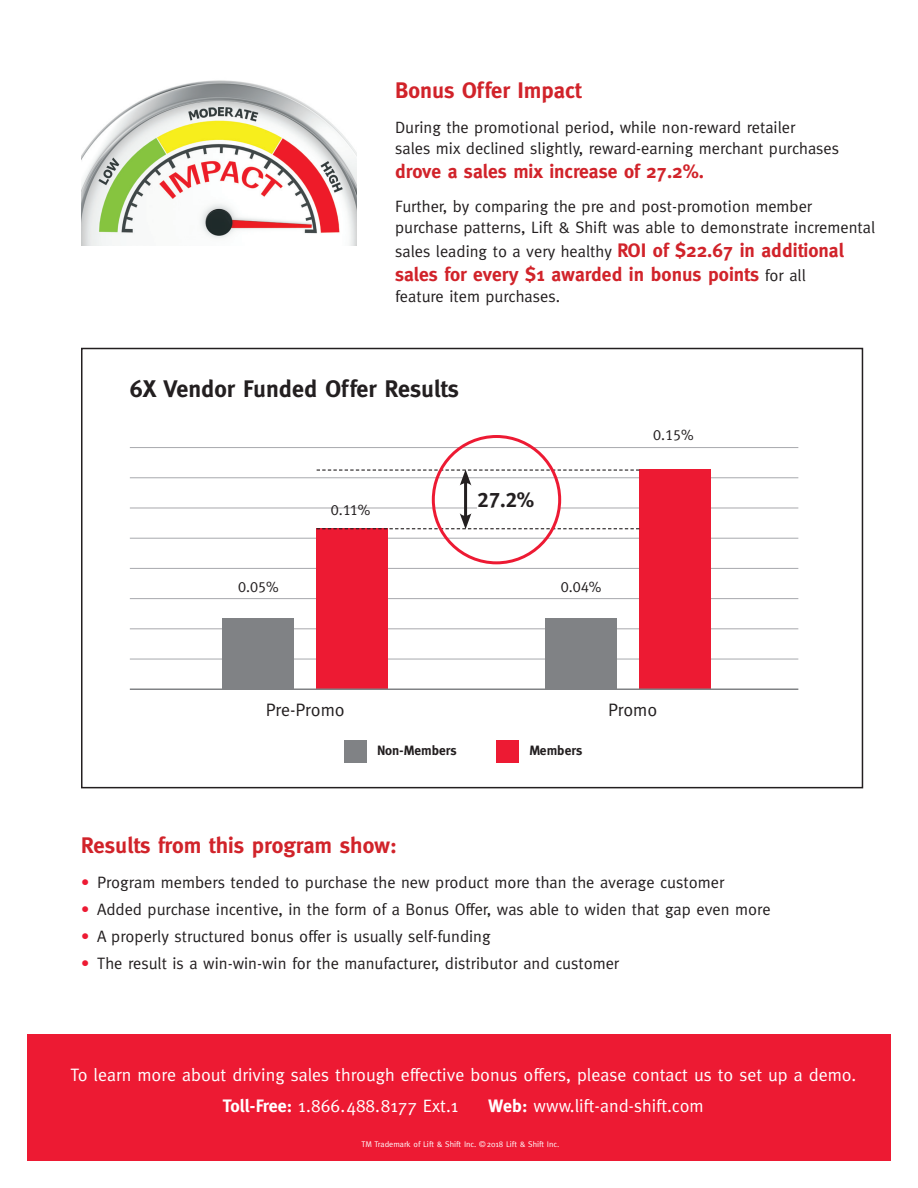
<style>
.page{position:relative;width:918px;height:1188px;background:#fff}
.page>*{position:absolute;margin:0;border:0;box-sizing:border-box;transform-origin:0 0}
.t1{font:700 24px "Meta";color:#231f20}
.t2{font:700 22.5px "Meta";color:#d1232a}
.t3{font:21px "Meta Bold Caps";color:#231f20}
.t4{font:700 19.5px "Meta";color:#d1232a}
.t5{font:18px "Meta";color:#fff}
.t6{font:18px "Meta";letter-spacing:-.01em;color:#231f20}
.t7{font:16.5px/21px "Meta";color:#231f20}
.t8{font:15px "Meta Caps";color:#231f20}
.t9{font:700 13.5px "Meta";color:#231f20}
.t10{font:8.25px "Meta";color:#fff}
.s1{font-weight:700;font-size:19.5px;color:#d1232a}
.s2{font-weight:400;font-size:16.5px;color:#231f20}
.s3{color:#ed1a33}
.s4{font-weight:700}
</style>
<div class="page">
<div style="left:27px;top:1035px;width:864px;height:126px;background:#ed1a33"></div>
<img style="left:82px;top:80px;width:275px;height:165px">
<div style="left:81px;top:348px;width:782px;height:440px;border:2px solid #231f20"></div>
<hr style="left:130px;top:659px;width:668px;height:1px;background:#a8a9ad">
<hr style="left:130px;top:629px;width:668px;height:1px;background:#a8a9ad">
<hr style="left:130px;top:598px;width:668px;height:1px;background:#a8a9ad">
<hr style="left:130px;top:568px;width:668px;height:1px;background:#a8a9ad">
<hr style="left:130px;top:538px;width:668px;height:1px;background:#a8a9ad">
<hr style="left:130px;top:508px;width:668px;height:1px;background:#a8a9ad">
<hr style="left:130px;top:478px;width:668px;height:1px;background:#a8a9ad">
<hr style="left:130px;top:447px;width:668px;height:1px;background:#a8a9ad">
<div style="left:223px;top:618px;width:71px;height:71px;background:#808285"></div>
<div style="left:317px;top:528px;width:71px;height:161px;background:#ed1a33"></div>
<div style="left:546px;top:618px;width:71px;height:71px;background:#808285"></div>
<div style="left:639px;top:470px;width:71px;height:219px;background:#ed1a33"></div>
<hr style="left:464px;top:480px;width:3px;height:39px;background:#231f20">
<div style="left:478px;top:480px;width:82px;height:38px;background:#fff"></div>
<hr style="left:130px;top:688px;width:668px;height:2px;background:#808285">
<svg style="left:317px;top:513px;width:322px;height:16px"></svg>
<svg style="left:317px;top:469px;width:322px;height:17px"></svg>
<div style="left:344px;top:740px;width:23px;height:23px;background:#808285"></div>
<div style="left:496px;top:740px;width:23px;height:23px;background:#ed1a33"></div>
<div style="left:432px;top:435px;width:129px;height:129px;border:3px solid #ed1a33;border-radius:50%"></div>
<p class="t2" style="left:395px;top:78px;width:188px">Bonus Offer Impact</p>
<p class="t7" style="left:395px;top:117px;width:446px">During the promotional period, while non-reward retailer<br>sales mix declined slightly, reward-earning merchant purchases</p>
<p class="t4" style="left:395px;top:160px;width:310px">drove a sales mix increase of 27.2%.</p>
<p class="t7" style="left:395px;top:196px;width:482px">Further, by comparing the pre and post-promotion member purchase patterns, Lift &amp; Shift was able to demonstrate incremental</p>
<p class="t7" style="left:395px;top:241px;width:450px">sales leading to a very healthy <span class="s1">ROI of $22.67 in additional</span></p>
<p class="t4" style="left:395px;top:263px;width:412px">sales for every $1 awarded in bonus points <span class="s2">for all</span></p>
<p class="t7" style="left:395px;top:286px;width:167px">feature item purchases.</p>
<p class="t1" style="left:130px;top:375px;width:331px">6X Vendor Funded Offer Results</p>
<p class="t8" style="left:331px;top:501px;width:41px">0.11%</p>
<p class="t3" style="left:478px;top:488px;width:58px">27.2%</p>
<p class="t8" style="left:238px;top:578px;width:42px">0.05%</p>
<p class="t8" style="left:561px;top:578px;width:42px">0.04%</p>
<p class="t8" style="left:653px;top:426px;width:42px">0.15%</p>
<p class="t6" style="left:266px;top:699px;width:81px">Pre-Promo</p>
<p class="t6" style="left:608px;top:699px;width:51px">Promo</p>
<p class="t9" style="left:377px;top:743px;width:81px">Non-Members</p>
<p class="t9" style="left:529px;top:743px;width:54px">Members</p>
<p class="t2" style="left:81px;top:832px;width:318px">Results from this program show:</p>
<p class="t7" style="left:81px;top:871px;width:645px"><span class="s3">•</span> Program members tended to purchase the new product more than the average customer</p>
<p class="t7" style="left:81px;top:898px;width:691px"><span class="s3">•</span> Added purchase incentive, in the form of a Bonus Offer, was able to widen that gap even more</p>
<p class="t7" style="left:81px;top:925px;width:411px"><span class="s3">•</span> A properly structured bonus offer is usually self-funding</p>
<p class="t7" style="left:81px;top:952px;width:540px"><span class="s3">•</span> The result is a win-win-win for the manufacturer, distributor and customer</p>
<p class="t5" style="left:70px;top:1064px;width:787px">To learn more about driving sales through effective bonus offers, please contact us to set up a demo.</p>
<p class="t5" style="left:223px;top:1095px;width:237px"><span class="s4">Toll-Free:</span> 1.866.488.8177 Ext.1</p>
<p class="t5" style="left:488px;top:1095px;width:217px"><span class="s4">Web:</span> www.lift-and-shift.com</p>
<p class="t10" style="left:361px;top:1139px;width:199px">TM Trademark of Lift &amp; Shift Inc. ©2018 Lift &amp; Shift Inc.</p>
</div>
